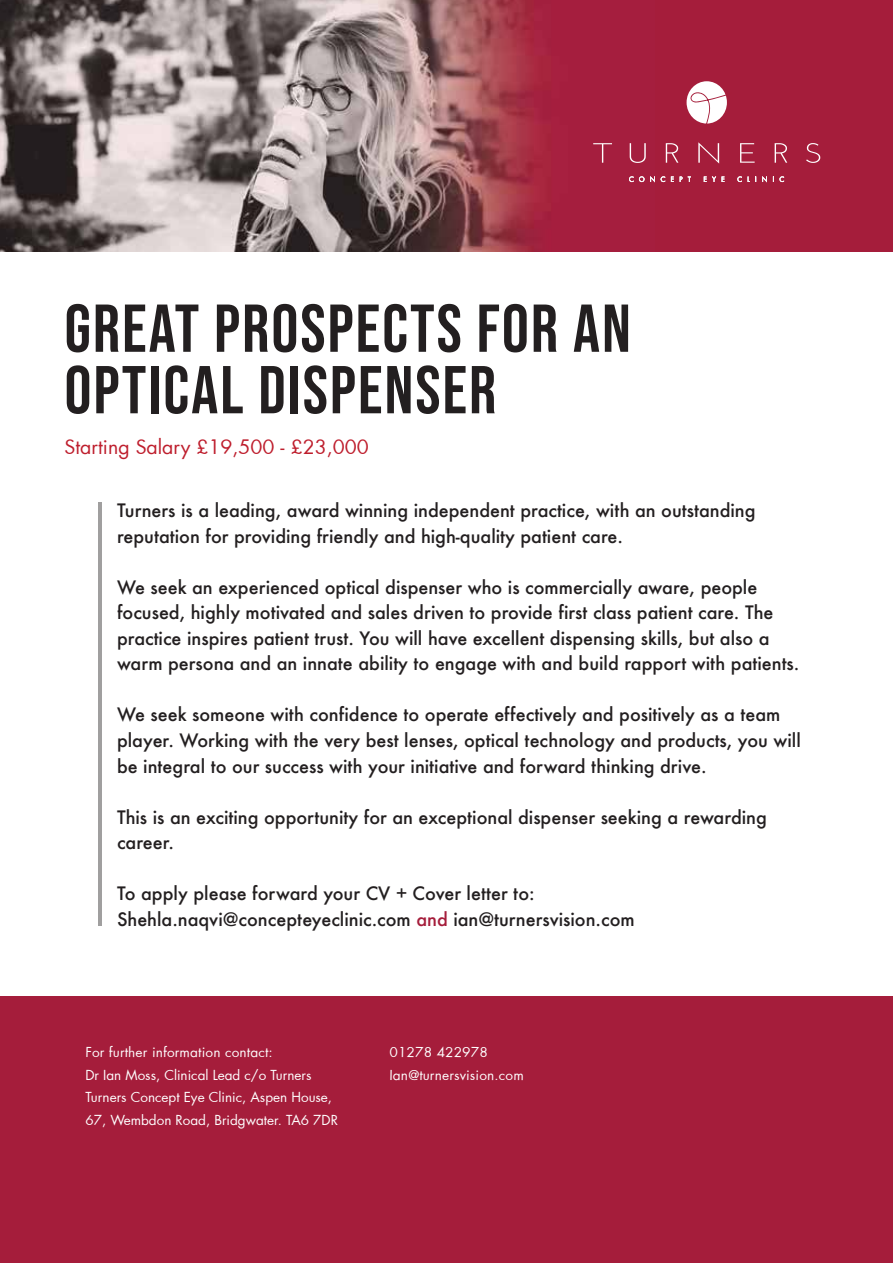
<style>
.page{position:relative;width:893px;height:1263px;background:#fff}
.page>*{position:absolute;margin:0;border:0;box-sizing:border-box;transform-origin:0 0}
.t1{font:67.5px/61.5px "Bebas Neue";letter-spacing:.03em;color:#231f20}
.t2{font:19.5px "Futura";color:#be1e2d}
.t3{font:500 18px/25.5px "Futura";color:#231f20}
.t4{font:13.5px/22.5px "Futura";color:#fff}
.s1{color:#a51d3b}
</style>
<div class="page">
<div style="left:0;top:0;width:893px;height:254px;background:#a51d3b"></div>
<hr style="left:98px;top:502px;width:4px;height:424px;background:#a09f9f">
<img style="left:0;top:0;width:645px;height:252px">
<svg style="left:593px;top:143px;width:19px;height:20px"></svg>
<svg style="left:630px;top:143px;width:16px;height:20px"></svg>
<svg style="left:666px;top:143px;width:12px;height:20px"></svg>
<svg style="left:698px;top:142px;width:21px;height:22px"></svg>
<svg style="left:740px;top:143px;width:15px;height:20px"></svg>
<svg style="left:775px;top:143px;width:12px;height:20px"></svg>
<svg style="left:806px;top:143px;width:14px;height:20px"></svg>
<svg style="left:629px;top:176px;width:15px;height:6px"></svg>
<svg style="left:650px;top:176px;width:5px;height:6px"></svg>
<svg style="left:661px;top:176px;width:4px;height:6px"></svg>
<svg style="left:671px;top:176px;width:3px;height:6px"></svg>
<svg style="left:680px;top:176px;width:11px;height:6px"></svg>
<svg style="left:704px;top:176px;width:20px;height:6px"></svg>
<svg style="left:737px;top:176px;width:5px;height:6px"></svg>
<svg style="left:748px;top:176px;width:19px;height:6px"></svg>
<svg style="left:773px;top:176px;width:11px;height:6px"></svg>
<div style="left:687px;top:81px;width:40px;height:43px;background:#fff;border-radius:50%"></div>
<svg style="left:690px;top:92px;width:37px;height:32px"></svg>
<hr style="left:0;top:252px;width:893px;height:4px;background:#fff">
<div style="left:0;top:996px;width:893px;height:267px;background:#a51d3b"></div>
<h1 class="t1" style="left:64px;top:297px;width:568px">GREAT PROSPECTS FOR AN<br>OPTICAL DISPENSER</h1>
<p class="t2" style="left:64px;top:433px;width:306px">Starting Salary £19,500 - £23,000</p>
<p class="t3" style="left:117px;top:498px;width:640px">Turners is a leading, award winning independent practice, with an outstanding reputation for providing friendly and high-quality patient care.</p>
<p class="t3" style="left:117px;top:574px;width:684px">We seek an experienced optical dispenser who is commercially aware, people focused, highly motivated and sales driven to provide first class patient care. The practice inspires patient trust. You will have excellent dispensing skills, but also a warm persona and an innate ability to engage with and build rapport with patients.</p>
<p class="t3" style="left:117px;top:702px;width:685px">We seek someone with confidence to operate effectively and positively as a team player. Working with the very best lenses, optical technology and products, you will be integral to our success with your initiative and forward thinking drive.</p>
<p class="t3" style="left:117px;top:804px;width:651px">This is an exciting opportunity for an exceptional dispenser seeking a rewarding career.</p>
<p class="t3" style="left:117px;top:880px;width:519px">To apply please forward your CV + Cover letter to:<br>Shehla.naqvi@concepteyeclinic.com <span class="s1">and</span> ian@turnersvision.com</p>
<p class="t4" style="left:86px;top:1039px;width:189px;rotate:1deg">For further information contact:</p>
<p class="t4" style="left:85px;top:1063px;width:254px">Dr Ian Moss, Clinical Lead c/o Turners<br>Turners Concept Eye Clinic, Aspen House,<br>67, Wembdon Road, Bridgwater. TA6 7DR</p>
<p class="t4" style="left:390px;top:1040px;width:136px;rotate:1deg">01278 422978<br>Ian@turnersvision.com</p>
</div>
